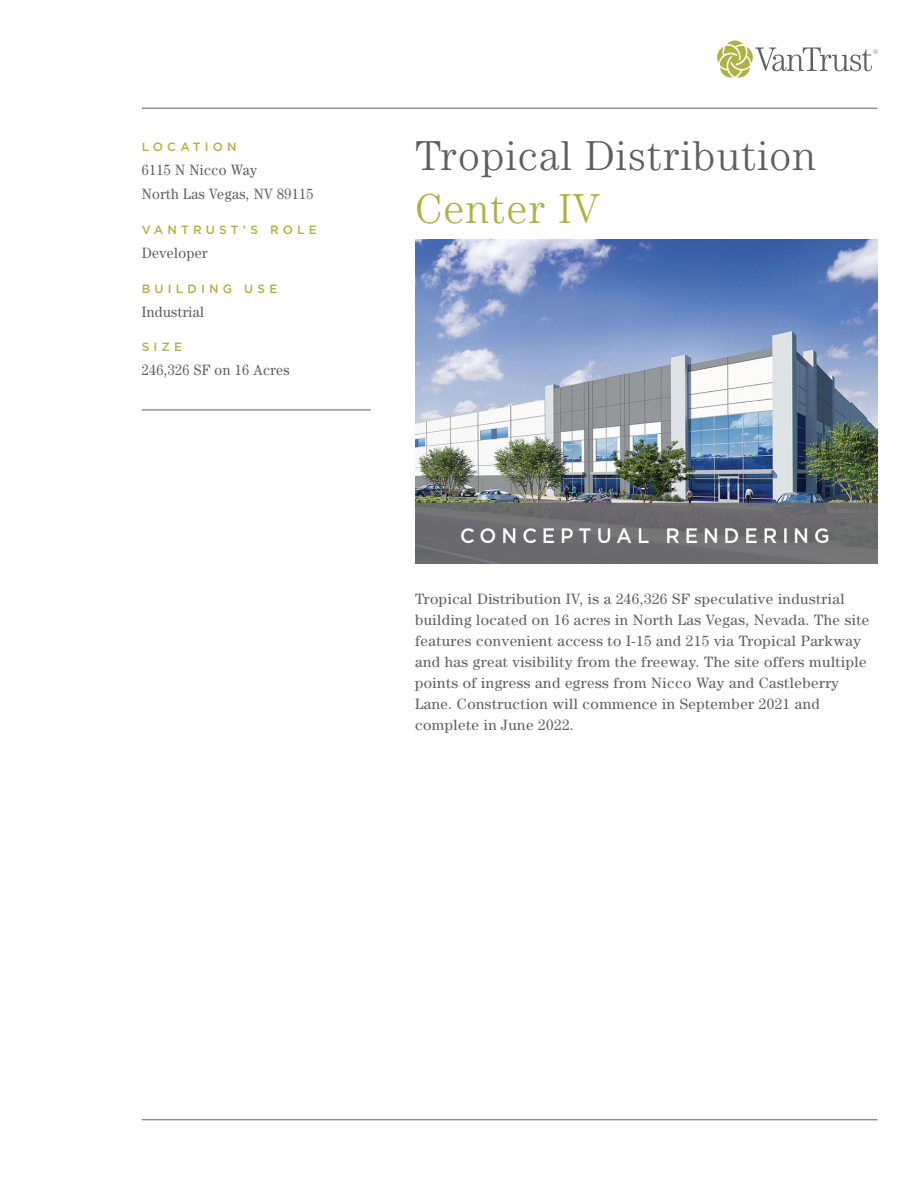
<style>
.page{position:relative;width:918px;height:1188px;background:#fff}
.page>*{position:absolute;margin:0;border:0;box-sizing:border-box;transform-origin:0 0}
.t1{font:300 42px "Century";letter-spacing:.03em;color:#5f5f62}
.t2{font:300 42px "Century";letter-spacing:.03em;color:#b0b143}
.t3{font:15px/21px "Century";letter-spacing:.03em;color:#5f5f62}
.t4{font:15px/24px "Century";letter-spacing:.03em;color:#5f5f62;scale:.93 1}
.t5{font:500 12px "Gotham";letter-spacing:.35em;color:#b0b143}
</style>
<div class="page">
<hr style="left:142px;top:1120px;width:736px;height:1px;background:#5f5f62">
<hr style="left:142px;top:108px;width:736px;height:1px;background:#5f5f62">
<svg style="left:717px;top:41px;width:161px;height:37px"></svg>
<hr style="left:142px;top:410px;width:229px;height:1px;background:#5f5f62">
<img style="left:415px;top:239px;width:463px;height:325px">
<p class="t5" style="left:142px;top:139px;width:97px">LOCATION</p>
<p class="t4" style="left:142px;top:158px;width:186px">6115 N Nicco Way<br>North Las Vegas, NV 89115</p>
<p class="t5" style="left:142px;top:222px;width:177px">VANTRUST’S ROLE</p>
<p class="t4" style="left:142px;top:240px;width:72px">Developer</p>
<p class="t5" style="left:142px;top:280px;width:137px">BUILDING USE</p>
<p class="t4" style="left:142px;top:299px;width:69px">Industrial</p>
<p class="t5" style="left:142px;top:339px;width:42px">SIZE</p>
<p class="t4" style="left:142px;top:358px;width:161px">246,326 SF on 16 Acres</p>
<p class="t1" style="left:415px;top:132px;width:402px">Tropical Distribution</p>
<p class="t2" style="left:415px;top:184px;width:186px">Center IV</p>
<p class="t3" style="left:415px;top:588px;width:456px">Tropical Distribution IV, is a 246,326 SF speculative industrial building located on 16 acres in North Las Vegas, Nevada. The site features convenient access to I-15 and 215 via Tropical Parkway and has great visibility from the freeway. The site offers multiple points of ingress and egress from Nicco Way and Castleberry Lane. Construction will commence in September 2021 and complete in June 2022.</p>
</div>
